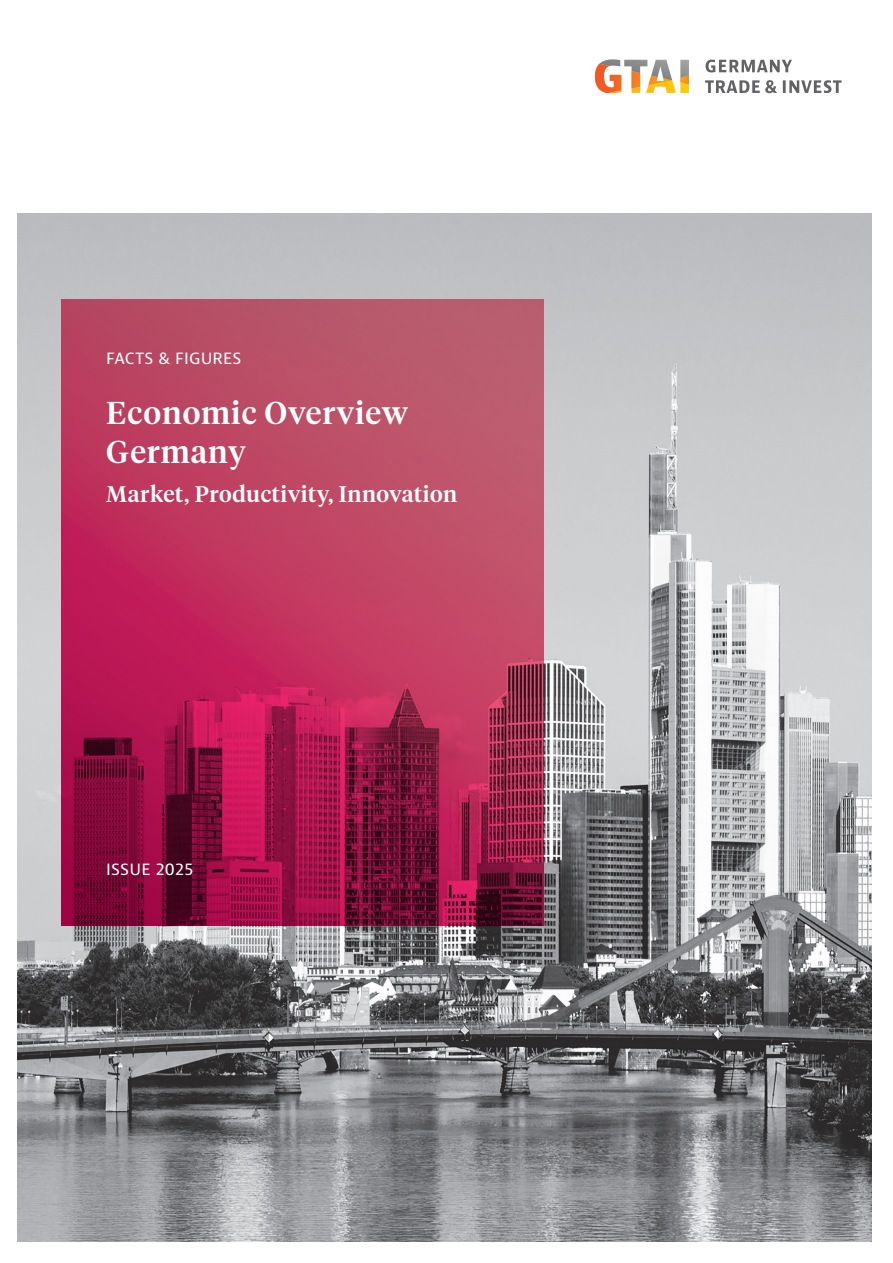
<style>
.page{position:relative;width:893px;height:1263px;background:#fff}
.page>*{position:absolute;margin:0;border:0;box-sizing:border-box;transform-origin:0 0}
.t1{font:500 31.5px/39px "Tiempos Headline";letter-spacing:.03em;color:#fff}
.t2{font:500 22.5px "Tiempos Headline";letter-spacing:.025em;color:#fff}
.t3{font:16.5px "Bernina Sans";letter-spacing:.01em;color:#fff}
</style>
<div class="page">
<img style="left:17px;top:213px;width:855px;height:1029px">
<svg style="left:62px;top:300px;width:482px;height:626px;background:#ae3158"></svg>
<svg style="left:595px;top:59px;width:94px;height:34px"></svg>
<svg style="left:705px;top:60px;width:137px;height:33px"></svg>
<p class="t3" style="left:106px;top:347px;width:137px">FACTS &amp; FIGURES</p>
<h1 class="t1" style="left:106px;top:392px;width:303px">Economic Overview<br>Germany</h1>
<p class="t2" style="left:106px;top:478px;width:352px">Market, Productivity, Innovation</p>
<p class="t3" style="left:106px;top:858px;width:88px">ISSUE 2025</p>
</div>
